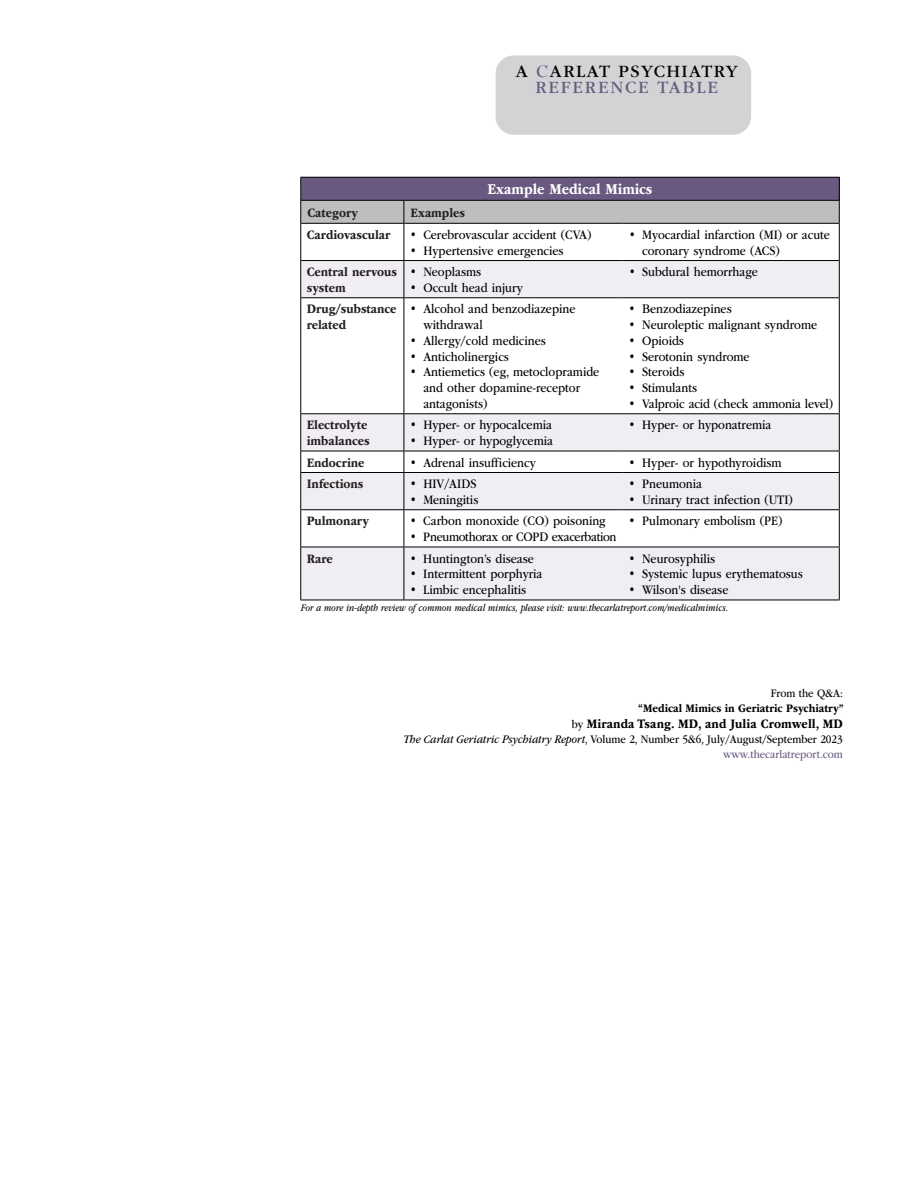
<style>
.page{position:relative;width:918px;height:1188px;background:#fff}
.page>*{position:absolute;margin:0;border:0;box-sizing:border-box;transform-origin:0 0}
.t1{font:18px/15.9px "ITC Garamond Std";letter-spacing:.08em;color:#000;text-align:center}
.t2{font:700 15.75px "ITC Garamond Std";color:#fff;scale:.88 1}
.t3{font:13.5px/15.8px "ITC Garamond Std";color:#000;scale:.88 1}
.t4{font:700 13.5px/15.8px "ITC Garamond Std";color:#231f20;scale:.88 1}
.t5{font:700 13.5px "ITC Garamond Std";letter-spacing:.01em;color:#000;scale:.88 1}
.t6{font:13.5px "ITC Garamond Std";letter-spacing:-.025em;color:#000;scale:.88 1}
.t7{font:12px/15px "ITC Garamond Std";color:#000;text-align:right;scale:.88 1}
.t8{font:700 12px "ITC Garamond Std";color:#000;scale:.88 1}
.t9{font:italic 10.5px "ITC Garamond Std";color:#000;scale:.82 1}
.s1{font-family:"Bernhard Modern Std";font-weight:700;color:#695981}
.s2{color:#695981}
.s3{font-weight:400;font-size:12px}
.s4{font-style:italic}
</style>
<div class="page">
<div style="left:496px;top:56px;width:255px;height:79px;background:#d1d3d4;border-radius:18px"></div>
<svg style="left:301px;top:261px;width:538px;height:339px"></svg>
<hr style="left:300px;top:177px;width:104px;height:1px;background:#000">
<hr style="left:404px;top:177px;width:219px;height:1px;background:#000">
<hr style="left:623px;top:177px;width:217px;height:1px;background:#000">
<svg style="left:300px;top:178px;width:540px;height:45px;background:#8d869b"></svg>
<hr style="left:300px;top:223px;width:104px;height:1px;background:#000">
<hr style="left:300px;top:224px;width:1px;height:36px;background:#000">
<hr style="left:404px;top:223px;width:219px;height:1px;background:#000">
<hr style="left:404px;top:224px;width:1px;height:36px;background:#000">
<hr style="left:623px;top:223px;width:217px;height:1px;background:#000">
<hr style="left:839px;top:224px;width:1px;height:36px;background:#000">
<hr style="left:300px;top:260px;width:104px;height:1px;background:#000">
<hr style="left:300px;top:261px;width:1px;height:36px;background:#000">
<hr style="left:404px;top:260px;width:219px;height:1px;background:#000">
<hr style="left:404px;top:261px;width:1px;height:36px;background:#000">
<hr style="left:623px;top:260px;width:217px;height:1px;background:#000">
<hr style="left:839px;top:261px;width:1px;height:36px;background:#000">
<hr style="left:300px;top:297px;width:104px;height:1px;background:#000">
<hr style="left:300px;top:298px;width:1px;height:115px;background:#000">
<hr style="left:404px;top:297px;width:219px;height:1px;background:#000">
<hr style="left:404px;top:298px;width:1px;height:115px;background:#000">
<hr style="left:623px;top:297px;width:217px;height:1px;background:#000">
<hr style="left:839px;top:298px;width:1px;height:115px;background:#000">
<hr style="left:300px;top:413px;width:104px;height:1px;background:#000">
<hr style="left:300px;top:414px;width:1px;height:37px;background:#000">
<hr style="left:404px;top:413px;width:219px;height:1px;background:#000">
<hr style="left:404px;top:414px;width:1px;height:37px;background:#000">
<hr style="left:623px;top:413px;width:217px;height:1px;background:#000">
<hr style="left:839px;top:414px;width:1px;height:37px;background:#000">
<hr style="left:300px;top:451px;width:104px;height:1px;background:#000">
<svg style="left:300px;top:451px;width:1px;height:21px"></svg>
<hr style="left:404px;top:451px;width:219px;height:1px;background:#000">
<svg style="left:404px;top:451px;width:1px;height:21px"></svg>
<hr style="left:623px;top:451px;width:217px;height:1px;background:#000">
<svg style="left:839px;top:451px;width:1px;height:21px"></svg>
<hr style="left:300px;top:472px;width:104px;height:1px;background:#000">
<hr style="left:300px;top:473px;width:1px;height:36px;background:#000">
<hr style="left:404px;top:472px;width:219px;height:1px;background:#000">
<hr style="left:404px;top:473px;width:1px;height:36px;background:#000">
<hr style="left:623px;top:472px;width:217px;height:1px;background:#000">
<hr style="left:839px;top:473px;width:1px;height:36px;background:#000">
<hr style="left:300px;top:509px;width:104px;height:1px;background:#000">
<hr style="left:300px;top:510px;width:1px;height:37px;background:#000">
<hr style="left:404px;top:509px;width:219px;height:1px;background:#000">
<hr style="left:404px;top:510px;width:1px;height:37px;background:#000">
<hr style="left:623px;top:509px;width:217px;height:1px;background:#000">
<hr style="left:839px;top:510px;width:1px;height:37px;background:#000">
<hr style="left:300px;top:547px;width:104px;height:1px;background:#000">
<hr style="left:300px;top:547px;width:1px;height:53px;background:#000">
<hr style="left:404px;top:547px;width:219px;height:1px;background:#000">
<hr style="left:404px;top:547px;width:1px;height:53px;background:#000">
<hr style="left:623px;top:547px;width:217px;height:1px;background:#000">
<hr style="left:839px;top:547px;width:1px;height:53px;background:#000">
<hr style="left:300px;top:600px;width:104px;height:1px;background:#000">
<hr style="left:404px;top:600px;width:219px;height:1px;background:#000">
<hr style="left:623px;top:600px;width:217px;height:1px;background:#000">
<h1 class="t1" style="left:516px;top:63px;width:223px">A <span class="s1">C</span>ARLAT PSYCHIATRY<br><span class="s2">REFERENCE TABLE</span></h1>
<p class="t2" style="left:488px;top:180px;width:189px">Example Medical Mimics</p>
<p class="t4" style="left:308px;top:204px;width:59px">Category</p>
<p class="t4" style="left:411px;top:204px;width:63px">Examples</p>
<p class="t4" style="left:307px;top:227px;width:97px">Cardiovascular</p>
<p class="t3" style="left:410px;top:227px;width:208px">• Cerebrovascular accident (CVA)</p>
<p class="t3" style="left:410px;top:243px;width:176px">• Hypertensive emergencies</p>
<p class="t4" style="left:307px;top:264px;width:104px">Central nervous system</p>
<p class="t3" style="left:410px;top:264px;width:83px">• Neoplasms</p>
<p class="t3" style="left:410px;top:280px;width:130px">• Occult head injury</p>
<p class="t4" style="left:307px;top:301px;width:104px">Drug/substance related</p>
<p class="t3" style="left:423px;top:301px;width:174px;text-indent:-13px">• Alcohol and benzodiazepine withdrawal</p>
<p class="t3" style="left:410px;top:333px;width:156px">• Allergy/cold medicines</p>
<p class="t3" style="left:410px;top:349px;width:114px">• Anticholinergics</p>
<p class="t3" style="left:423px;top:364px;width:201px;text-indent:-13px">• Antiemetics (eg, metoclopramide and other dopamine-receptor antagonists)</p>
<p class="t4" style="left:307px;top:417px;width:73px">Electrolyte imbalances</p>
<p class="t3" style="left:410px;top:417px;width:163px">• Hyper- or hypocalcemia</p>
<p class="t3" style="left:410px;top:433px;width:164px">• Hyper- or hypoglycemia</p>
<p class="t3" style="left:642px;top:227px;width:215px;text-indent:-13px">• Myocardial infarction (MI) or acute coronary syndrome (ACS)</p>
<p class="t3" style="left:629px;top:264px;width:148px">• Subdural hemorrhage</p>
<p class="t3" style="left:629px;top:301px;width:119px">• Benzodiazepines</p>
<p class="t3" style="left:629px;top:317px;width:216px">• Neuroleptic malignant syndrome</p>
<p class="t3" style="left:629px;top:333px;width:64px">• Opioids</p>
<p class="t3" style="left:629px;top:349px;width:139px">• Serotonin syndrome</p>
<p class="t3" style="left:629px;top:364px;width:65px">• Steroids</p>
<p class="t3" style="left:629px;top:380px;width:79px">• Stimulants</p>
<p class="t3" style="left:629px;top:396px;width:234px">• Valproic acid (check ammonia level)</p>
<p class="t3" style="left:629px;top:417px;width:164px">• Hyper- or hyponatremia</p>
<p class="t4" style="left:307px;top:454px;width:67px">Endocrine</p>
<p class="t3" style="left:410px;top:455px;width:145px">• Adrenal insufficiency</p>
<p class="t3" style="left:629px;top:455px;width:175px">• Hyper- or hypothyroidism</p>
<p class="t4" style="left:307px;top:476px;width:66px">Infections</p>
<p class="t3" style="left:410px;top:476px;width:77px">• HIV/AIDS</p>
<p class="t3" style="left:410px;top:492px;width:79px">• Meningitis</p>
<p class="t3" style="left:629px;top:476px;width:85px">• Pneumonia</p>
<p class="t3" style="left:629px;top:492px;width:188px">• Urinary tract infection (UTI)</p>
<p class="t4" style="left:307px;top:513px;width:72px">Pulmonary</p>
<p class="t3" style="left:410px;top:513px;width:224px">• Carbon monoxide (CO) poisoning</p>
<p class="t6" style="left:410px;top:529px;width:236px">• Pneumothorax or COPD exacerbation</p>
<p class="t3" style="left:629px;top:513px;width:177px">• Pulmonary embolism (PE)</p>
<p class="t4" style="left:307px;top:550px;width:31px">Rare</p>
<p class="t3" style="left:410px;top:551px;width:143px">• Huntington’s disease</p>
<p class="t3" style="left:410px;top:566px;width:152px">• Intermittent porphyria</p>
<p class="t3" style="left:410px;top:582px;width:134px">• Limbic encephalitis</p>
<p class="t3" style="left:629px;top:551px;width:100px">• Neurosyphilis</p>
<p class="t3" style="left:629px;top:566px;width:200px">• Systemic lupus erythematosus</p>
<p class="t3" style="left:629px;top:582px;width:115px">• Wilson's disease</p>
<p class="t9" style="left:301px;top:602px;width:523px">For a more in-depth review of common medical mimics, please visit: www.thecarlatreport.com/medicalmimics.</p>
<p class="t7" style="left:771px;top:686px;width:84px">From the Q&amp;A:</p>
<p class="t8" style="left:638px;top:702px;width:235px">“Medical Mimics in Geriatric Psychiatry”</p>
<p class="t5" style="left:572px;top:716px;width:309px"><span class="s3">by</span> Miranda Tsang. MD, and Julia Cromwell, MD</p>
<p class="t7" style="left:404px;top:732px;width:501px"><span class="s4">The Carlat Geriatric Psychiatry Report</span>, Volume 2, Number 5&amp;6, July/August/September 2023 <span class="s2">www.thecarlatreport.com</span></p>
</div>
